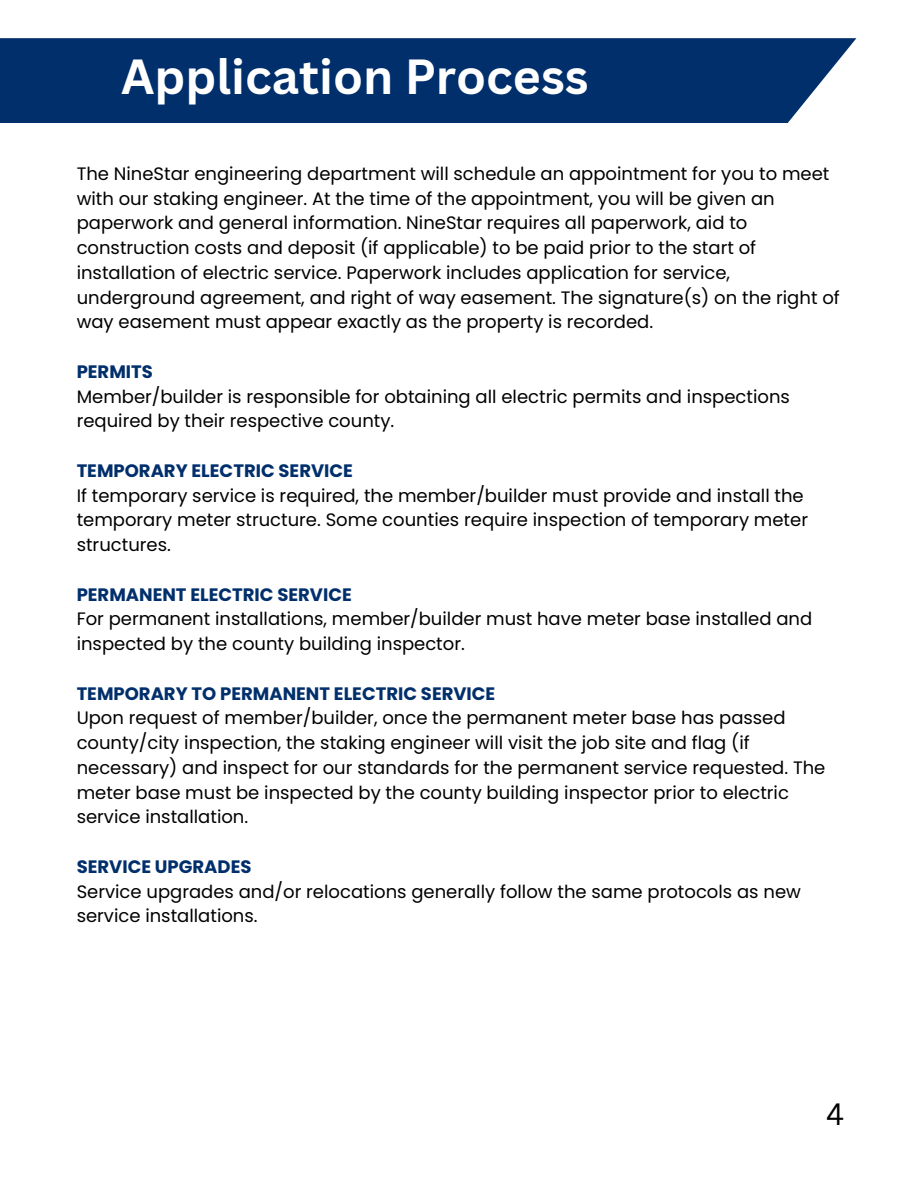
<style>
.page{position:relative;width:918px;height:1188px;background:#fff}
.page>*{position:absolute;margin:0;border:0;box-sizing:border-box;transform-origin:0 0}
.t1{font:700 48px "Canva Sans";color:#fff}
.t2{font:30px "Canva Sans";color:#000}
.t3{font:18px/24.8px "Poppins";color:#000}
.t4{font:700 18px "Poppins";color:#002f6c}
</style>
<div class="page">
<div style="left:0;top:38px;width:856px;height:85px;background:#002f6c"></div>
<h1 class="t1" style="left:121px;top:43px;width:469px">Application Process</h1>
<p class="t3" style="left:77px;top:161px;width:765px">The NineStar engineering department will schedule an appointment for you to meet with our staking engineer. At the time of the appointment, you will be given an paperwork and general information. NineStar requires all paperwork, aid to construction costs and deposit (if applicable) to be paid prior to the start of installation of electric service. Paperwork includes application for service, underground agreement, and right of way easement. The signature(s) on the right of way easement must appear exactly as the property is recorded.</p>
<p class="t4" style="left:77px;top:359px;width:78px">PERMITS</p>
<p class="t3" style="left:77px;top:384px;width:715px">Member/builder is responsible for obtaining all electric permits and inspections required by their respective county.</p>
<p class="t4" style="left:77px;top:458px;width:278px">TEMPORARY ELECTRIC SERVICE</p>
<p class="t3" style="left:77px;top:483px;width:733px">If temporary service is required, the member/builder must provide and install the temporary meter structure. Some counties require inspection of temporary meter structures.</p>
<p class="t4" style="left:77px;top:582px;width:277px">PERMANENT ELECTRIC SERVICE</p>
<p class="t3" style="left:77px;top:607px;width:737px">For permanent installations, member/builder must have meter base installed and inspected by the county building inspector.</p>
<p class="t4" style="left:77px;top:681px;width:420px">TEMPORARY TO PERMANENT ELECTRIC SERVICE</p>
<p class="t3" style="left:77px;top:706px;width:750px">Upon request of member/builder, once the permanent meter base has passed county/city inspection, the staking engineer will visit the job site and flag (if necessary) and inspect for our standards for the permanent service requested. The meter base must be inspected by the county building inspector prior to electric service installation.</p>
<p class="t4" style="left:77px;top:854px;width:176px">SERVICE UPGRADES</p>
<p class="t3" style="left:77px;top:879px;width:726px">Service upgrades and/or relocations generally follow the same protocols as new service installations.</p>
<h2 class="t2" style="left:826px;top:1093px;width:20px">4</h2>
</div>
